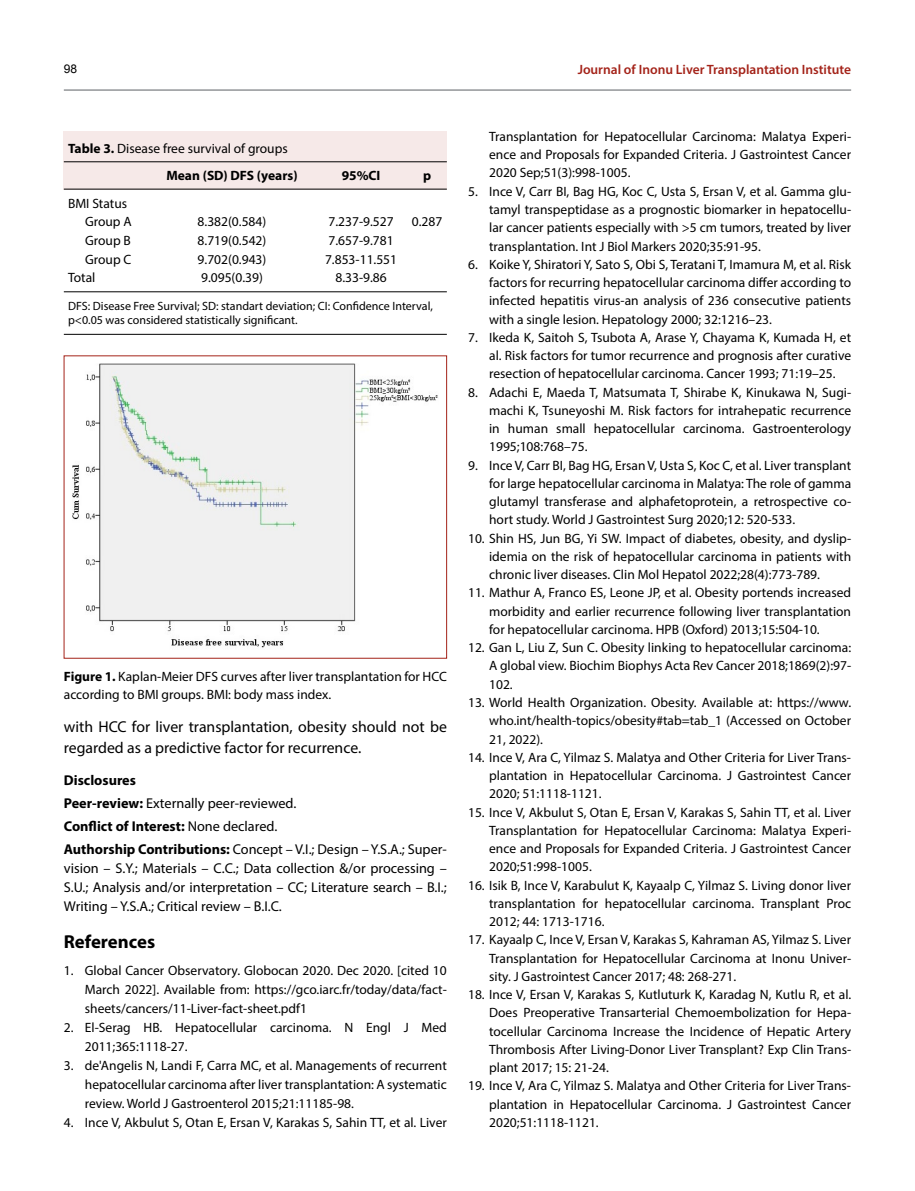
<style>
.page{position:relative;width:915px;height:1191px;background:#fff}
.page>*{position:absolute;margin:0;border:0;box-sizing:border-box;transform-origin:0 0}
.t1{font:700 18.75px "Myriad Pro";color:#000}
.t2{font:15.75px/20.5px "Myriad Pro";color:#000}
.t3{font:14.25px/23.2px "Myriad Pro";color:#000}
.t4{font:13.5px/18.3px "Myriad Pro";color:#000;text-align:justify}
.t5{font:600 13.5px "Myriad Pro";color:#a42319}
.t6{font:700 13.5px "Myriad Pro";color:#000}
.t7{font:12px/14.4px "Myriad Pro";color:#000}
.t8{font:12px "Arial";color:#000}
.s1{font-weight:700}
</style>
<div class="page">
<hr style="left:64px;top:89px;width:786px;height:2px;background:#939598">
<img style="left:72px;top:363px;width:366px;height:285px">
<div style="left:64px;top:131px;width:382px;height:58px;background:#f6e9e8"></div>
<hr style="left:64px;top:161px;width:382px;height:1px;background:#000">
<hr style="left:64px;top:291px;width:382px;height:1px;background:#000">
<hr style="left:64px;top:334px;width:382px;height:1px;background:#000">
<hr style="left:64px;top:189px;width:382px;height:1px;background:#000">
<p class="t8" style="left:64px;top:60px;width:15px">98</p>
<p class="t5" style="left:577px;top:61px;width:275px">Journal of Inonu Liver Transplantation Institute</p>
<p class="t4" style="left:166px;top:135px;width:133px;line-height:27.2px;text-indent:-98px"><span class="s1">Table 3.</span> Disease free survival of groups<br><span class="s1">Mean (SD) DFS (years)</span></p>
<p class="t6" style="left:341px;top:167px;width:40px">95%CI</p>
<p class="t6" style="left:423px;top:167px;width:10px">p</p>
<p class="t4" style="left:85px;top:193px;width:48px;line-height:18.8px;text-indent:-17px">BMI Status<br>Group A</p>
<p class="t4" style="left:197px;top:212px;width:70px">8.382(0.584)</p>
<p class="t4" style="left:328px;top:212px;width:67px">7.237-9.527</p>
<p class="t4" style="left:412px;top:212px;width:32px">0.287</p>
<p class="t4" style="left:85px;top:231px;width:47px">Group B</p>
<p class="t4" style="left:197px;top:231px;width:70px">8.719(0.542)</p>
<p class="t4" style="left:328px;top:231px;width:67px">7.657-9.781</p>
<p class="t4" style="left:85px;top:250px;width:48px">Group C</p>
<p class="t4" style="left:197px;top:250px;width:70px">9.702(0.943)</p>
<p class="t4" style="left:325px;top:250px;width:74px">7.853-11.551</p>
<p class="t4" style="left:68px;top:268px;width:29px">Total</p>
<p class="t4" style="left:201px;top:268px;width:63px">9.095(0.39)</p>
<p class="t4" style="left:335px;top:268px;width:53px">8.33-9.86</p>
<p class="t7" style="left:68px;top:298px;width:366px">DFS: Disease Free Survival; SD: standart deviation; CI: Confidence Interval, p&lt;0.05 was considered statistically significant.</p>
<p class="t4" style="left:64px;top:667px;width:384px"><span class="s1">Figure 1.</span> Kaplan-Meier DFS curves after liver transplantation for HCC according to BMI groups. BMI: body mass index.</p>
<p class="t2" style="left:64px;top:716px;width:384px">with HCC for liver transplantation, obesity should not be regarded as a predictive factor for recurrence.</p>
<p class="t3" style="left:64px;top:768px;width:384px"><span class="s1">Disclosures<br>Peer-review:</span> Externally peer-reviewed.<br><span class="s1">Conflict of Interest:</span> None declared.<br><span class="s1">Authorship Contributions:</span> Concept – V.I.; Design – Y.S.A.; Super-</p>
<p class="t3" style="left:64px;top:859px;width:384px;line-height:19px;text-align:justify">vision – S.Y.; Materials – C.C.; Data collection &amp;/or processing – S.U.; Analysis and/or interpretation – CC; Literature search – B.I.; Writing – Y.S.A.; Critical review – B.I.C.</p>
<h1 class="t1" style="left:64px;top:929px;width:93px">References</h1>
<p class="t4" style="left:85px;top:961px;width:363px;line-height:19px;text-indent:-21px">1. Global Cancer Observatory. Globocan 2020. Dec 2020. [cited 10<br>March 2022]. Available from: https://gco.iarc.fr/today/data/fact&shy;sheets/cancers/11-Liver-fact-sheet.pdf1</p>
<p class="t4" style="left:85px;top:1018px;width:363px;line-height:19px;text-indent:-21px">2. El-Serag HB. Hepatocellular carcinoma. N Engl J Med<br>2011;365:1118-27.</p>
<p class="t4" style="left:85px;top:1056px;width:363px;line-height:19px;text-indent:-21px">3. de'Angelis N, Landi F, Carra MC, et al. Managements of recurrent hepatocellular carcinoma after liver transplantation: A systematic review. World J Gastroenterol 2015;21:11185-98.</p>
<p class="t4" style="left:64px;top:1113px;width:384px">4. Ince V, Akbulut S, Otan E, Ersan V, Karakas S, Sahin TT, et al. Liver</p>
<p class="t4" style="left:489px;top:127px;width:363px">Transplantation for Hepatocellular Carcinoma: Malatya Experi&shy;ence and Proposals for Expanded Criteria. J Gastrointest Cancer 2020 Sep;51(3):998-1005.</p>
<p class="t4" style="left:489px;top:182px;width:363px;text-indent:-21px">5. Ince V, Carr BI, Bag HG, Koc C, Usta S, Ersan V, et al. Gamma glu&shy;tamyl transpeptidase as a prognostic biomarker in hepatocellu&shy;lar cancer patients especially with &gt;5 cm tumors, treated by liver transplantation. Int J Biol Markers 2020;35:91-95.</p>
<p class="t4" style="left:489px;top:255px;width:363px;text-indent:-21px">6. Koike Y, Shiratori Y, Sato S, Obi S, Teratani T, Imamura M, et al. Risk factors for recurring hepatocellular carcinoma differ according to infected hepatitis virus-an analysis of 236 consecutive patients with a single lesion. Hepatology 2000; 32:1216–23.</p>
<p class="t4" style="left:489px;top:328px;width:363px;text-indent:-21px">7. Ikeda K, Saitoh S, Tsubota A, Arase Y, Chayama K, Kumada H, et al. Risk factors for tumor recurrence and prognosis after curative resection of hepatocellular carcinoma. Cancer 1993; 71:19–25.</p>
<p class="t4" style="left:489px;top:383px;width:363px;text-indent:-21px">8. Adachi E, Maeda T, Matsumata T, Shirabe K, Kinukawa N, Sugi&shy;machi K, Tsuneyoshi M. Risk factors for intrahepatic recurrence in human small hepatocellular carcinoma. Gastroenterology 1995;108:768–75.</p>
<p class="t4" style="left:489px;top:456px;width:363px;text-indent:-21px">9. Ince V, Carr BI, Bag HG, Ersan V, Usta S, Koc C, et al. Liver transplant for large hepatocellular carcinoma in Malatya: The role of gamma glutamyl transferase and alphafetoprotein, a retrospective co&shy;hort study. World J Gastrointest Surg 2020;12: 520-533.</p>
<p class="t4" style="left:489px;top:529px;width:363px;text-indent:-21px">10. Shin HS, Jun BG, Yi SW. Impact of diabetes, obesity, and dyslip&shy;idemia on the risk of hepatocellular carcinoma in patients with chronic liver diseases. Clin Mol Hepatol 2022;28(4):773-789.</p>
<p class="t4" style="left:489px;top:583px;width:363px;text-indent:-21px">11. Mathur A, Franco ES, Leone JP, et al. Obesity portends increased morbidity and earlier recurrence following liver transplantation for hepatocellular carcinoma. HPB (Oxford) 2013;15:504-10.</p>
<p class="t4" style="left:489px;top:638px;width:363px;text-indent:-21px">12. Gan L, Liu Z, Sun C. Obesity linking to hepatocellular carcinoma:<br>A global view. Biochim Biophys Acta Rev Cancer 2018;1869(2):97- 102.</p>
<p class="t4" style="left:489px;top:693px;width:363px;text-indent:-21px">13. World Health Organization. Obesity. Available at: https://www. who.int/health-topics/obesity#tab=tab_1 (Accessed on October 21, 2022).</p>
<p class="t4" style="left:489px;top:748px;width:363px;text-indent:-21px">14. Ince V, Ara C, Yilmaz S. Malatya and Other Criteria for Liver Trans&shy;plantation in Hepatocellular Carcinoma. J Gastrointest Cancer 2020; 51:1118-1121.</p>
<p class="t4" style="left:489px;top:802px;width:363px;text-indent:-21px">15. Ince V, Akbulut S, Otan E, Ersan V, Karakas S, Sahin TT, et al. Liver Transplantation for Hepatocellular Carcinoma: Malatya Experi&shy;ence and Proposals for Expanded Criteria. J Gastrointest Cancer 2020;51:998-1005.</p>
<p class="t4" style="left:489px;top:875px;width:363px;text-indent:-21px">16. Isik B, Ince V, Karabulut K, Kayaalp C, Yilmaz S. Living donor liver transplantation for hepatocellular carcinoma. Transplant Proc 2012; 44: 1713-1716.</p>
<p class="t4" style="left:489px;top:930px;width:363px;text-indent:-21px">17. Kayaalp C, Ince V, Ersan V, Karakas S, Kahraman AS, Yilmaz S. Liver Transplantation for Hepatocellular Carcinoma at Inonu Univer&shy;sity. J Gastrointest Cancer 2017; 48: 268-271.</p>
<p class="t4" style="left:489px;top:985px;width:363px;text-indent:-21px">18. Ince V, Ersan V, Karakas S, Kutluturk K, Karadag N, Kutlu R, et al.<br>Does Preoperative Transarterial Chemoembolization for Hepa&shy;tocellular Carcinoma Increase the Incidence of Hepatic Artery Thrombosis After Living-Donor Liver Transplant? Exp Clin Trans&shy;plant 2017; 15: 21-24.</p>
<p class="t4" style="left:489px;top:1076px;width:363px;text-indent:-21px">19. Ince V, Ara C, Yilmaz S. Malatya and Other Criteria for Liver Trans&shy;plantation in Hepatocellular Carcinoma. J Gastrointest Cancer 2020;51:1118-1121.</p>
</div>
